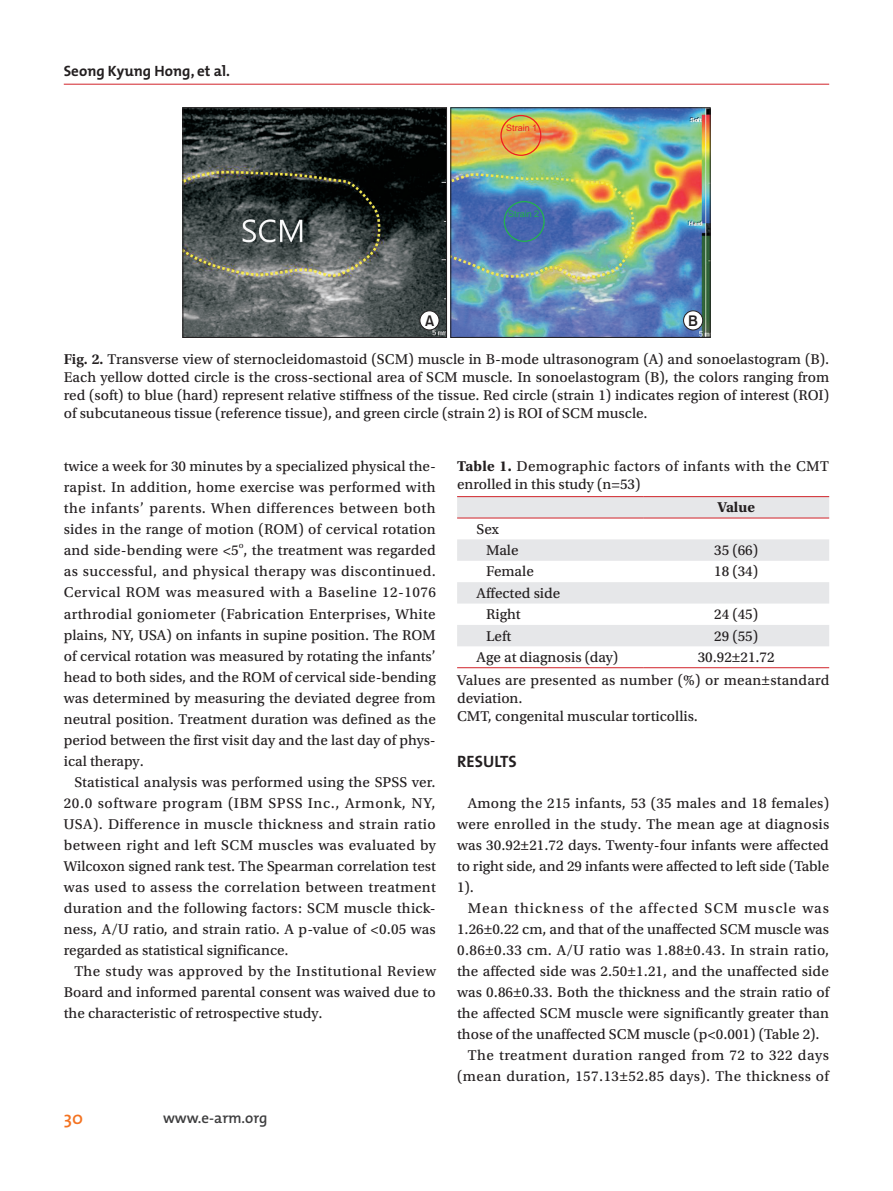
<style>
.page{position:relative;width:893px;height:1191px;background:#fff}
.page>*{position:absolute;margin:0;border:0;box-sizing:border-box;transform-origin:0 0}
.t1{font:600 18px "The Mix";color:#f47321}
.t2{font:700 16.5px "The Mix";color:#231f20}
.t3{font:15px/21px "Utopia Std Capt";letter-spacing:.005em;color:#231f20}
.t4{font:15px "Utopia Std Capt";letter-spacing:.025em;color:#231f20}
.t5{font:15px "Utopia Std Capt";letter-spacing:.035em;color:#231f20}
.t6{font:15px "Utopia Std Capt";letter-spacing:.065em;color:#231f20}
.t7{font:700 15px "The Mix";color:#231f20}
.t8{font:600 15px "The Mix";color:#3e3e3f}
.t9{font:700 15px "Utopia Std";color:#231f20}
.t10{font:15px "Gothic 725 BT Bold A";color:#231f20}
.t11{font:9px "Arial";color:#ee1d23}
.t12{font:9px "Arial";color:#23b24b}
.t13{font:8.7px "Utopia Std Capt";color:#231f20}
.s1{font-family:"Utopia Std";font-weight:600}
.s2{font-family:"Utopia Std";font-weight:700}
</style>
<div class="page">
<hr style="left:64px;top:84px;width:765px;height:1px;background:#d1232a">
<img style="left:183px;top:107px;width:527px;height:231px">
<div style="left:420px;top:311px;width:19px;height:19px;background:#fff;border-radius:50%"></div>
<div style="left:420px;top:310px;width:19px;height:20px;border:1px solid #231f20;border-radius:50%"></div>
<div style="left:684px;top:311px;width:19px;height:19px;background:#fff;border-radius:50%"></div>
<div style="left:683px;top:310px;width:20px;height:20px;border:1px solid #231f20;border-radius:50%"></div>
<div style="left:504px;top:201px;width:41px;height:41px;border:1px solid #23b24b;border-radius:50%"></div>
<div style="left:500px;top:115px;width:41px;height:41px;border:1px solid #ee1d23;border-radius:50%"></div>
<svg style="left:457px;top:497px;width:372px;height:149px;fill:#e6e7e9"></svg>
<hr style="left:457px;top:496px;width:186px;height:1px;background:#d1232a">
<hr style="left:643px;top:496px;width:186px;height:1px;background:#d1232a">
<hr style="left:457px;top:517px;width:186px;height:1px;background:#d1232a">
<hr style="left:643px;top:517px;width:186px;height:1px;background:#d1232a">
<hr style="left:457px;top:667px;width:186px;height:1px;background:#d1232a">
<hr style="left:643px;top:667px;width:186px;height:1px;background:#d1232a">
<p class="t7" style="left:64px;top:59px;width:168px">Seong Kyung Hong, et al.</p>
<p class="t11" style="left:506px;top:122px;width:33px">Strain 1</p>
<p class="t12" style="left:508px;top:208px;width:33px">Strain 2</p>
<p class="t10" style="left:425px;top:312px;width:11px">A</p>
<p class="t10" style="left:688px;top:312px;width:11px">B</p>
<p class="t3" style="left:64px;top:350px;width:767px;line-height:18px;text-align:justify"><span class="s1">Fig. 2.</span> Transverse view of sternocleidomastoid (SCM) muscle in B-mode ultrasonogram (A) and sonoelastogram (B).<br>Each yellow dotted circle is the cross-sectional area of SCM muscle. In sonoelastogram (B), the colors ranging from red (soft) to blue (hard) represent relative stiffness of the tissue. Red circle (strain 1) indicates region of interest (ROI) of subcutaneous tissue (reference tissue), and green circle (strain 2) is ROI of SCM muscle.</p>
<p class="t3" style="left:457px;top:458px;width:373px;line-height:18px"><span class="s2">Table 1.</span> Demographic factors of infants with the CMT enrolled in this study (n=53)</p>
<p class="t9" style="left:717px;top:499px;width:39px">Value</p>
<p class="t3" style="left:486px;top:518px;width:34px;text-indent:-9px">Sex<br>Male</p>
<p class="t3" style="left:64px;top:456px;width:374px">twice a week for 30 minutes by a specialized physical the&shy;rapist. In addition, home exercise was performed with the infants’ parents. When differences between both sides in the range of motion (ROM) of cervical rotation and side-bending were &lt;5 , the treatment was regarded</p>
<p class="t3" style="left:714px;top:540px;width:45px">35 (66)</p>
<p class="t13" style="left:239px;top:541px;width:6px">o</p>
<p class="t3" style="left:64px;top:561px;width:374px;text-align:justify">as successful, and physical therapy was discontinued.<br>Cervical ROM was measured with a Baseline 12-1076 arthrodial goniometer (Fabrication Enterprises, White plains, NY, USA) on infants in supine position. The ROM of cervical rotation was measured by rotating the infants’ head to both sides, and the ROM of cervical side-bending was determined by measuring the deviated degree from neutral position. Treatment duration was defined as the period between the first visit day and the last day of phys&shy;ical therapy.</p>
<p class="t3" style="left:64px;top:771px;width:374px;text-align:justify;text-indent:11px">Statistical analysis was performed using the SPSS ver.<br>20.0 software program (IBM SPSS Inc., Armonk, NY, USA). Difference in muscle thickness and strain ratio between right and left SCM muscles was evaluated by Wilcoxon signed rank test. The Spearman correlation test was used to assess the correlation between treatment duration and the following factors: SCM muscle thick&shy;ness, A/U ratio, and strain ratio. A p-value of &lt;0.05 was regarded as statistical significance.</p>
<p class="t3" style="left:64px;top:960px;width:374px;text-align:justify;text-indent:11px">The study was approved by the Institutional Review Board and informed parental consent was waived due to the characteristic of retrospective study.</p>
<p class="t3" style="left:486px;top:561px;width:49px">Female</p>
<p class="t3" style="left:714px;top:561px;width:45px">18 (34)</p>
<p class="t3" style="left:486px;top:582px;width:76px;text-indent:-9px">Affected side<br>Right</p>
<p class="t3" style="left:714px;top:604px;width:45px">24 (45)</p>
<p class="t3" style="left:486px;top:625px;width:27px">Left</p>
<p class="t3" style="left:714px;top:625px;width:45px">29 (55)</p>
<p class="t3" style="left:477px;top:647px;width:143px">Age at diagnosis (day)</p>
<p class="t3" style="left:457px;top:646px;width:374px;line-height:22.8px;text-indent:241px">30.92±21.72<br>Values are presented as number (%) or mean±standard</p>
<p class="t3" style="left:457px;top:689px;width:242px;line-height:18px">deviation.<br>CMT, congenital muscular torticollis.</p>
<p class="t2" style="left:457px;top:747px;width:61px">RESULTS</p>
<p class="t3" style="left:457px;top:792px;width:374px;text-align:justify;text-indent:11px">Among the 215 infants, 53 (35 males and 18 females) were enrolled in the study. The mean age at diagnosis was 30.92±21.72 days. Twenty-four infants were affected to right side, and 29 infants were affected to left side (Table 1).</p>
<p class="t6" style="left:468px;top:899px;width:363px">Mean thickness of the affected SCM muscle was</p>
<p class="t3" style="left:457px;top:918px;width:373px">1.26±0.22 cm, and that of the unaffected SCM muscle was</p>
<p class="t4" style="left:457px;top:941px;width:374px">0.86±0.33 cm. A/U ratio was 1.88±0.43. In strain ratio,</p>
<p class="t3" style="left:457px;top:960px;width:373px">the affected side was 2.50±1.21, and the unaffected side</p>
<p class="t3" style="left:457px;top:981px;width:374px">was 0.86±0.33. Both the thickness and the strain ratio of</p>
<p class="t3" style="left:457px;top:1002px;width:374px">the affected SCM muscle were significantly greater than</p>
<p class="t3" style="left:457px;top:1023px;width:364px">those of the unaffected SCM muscle (p&lt;0.001) (Table 2).</p>
<p class="t5" style="left:468px;top:1046px;width:363px">The treatment duration ranged from 72 to 322 days</p>
<p class="t4" style="left:457px;top:1067px;width:373px">(mean duration, 157.13±52.85 days). The thickness of</p>
<p class="t1" style="left:64px;top:1102px;width:21px">30</p>
<p class="t8" style="left:163px;top:1105px;width:106px">www.e-arm.org</p>
</div>
